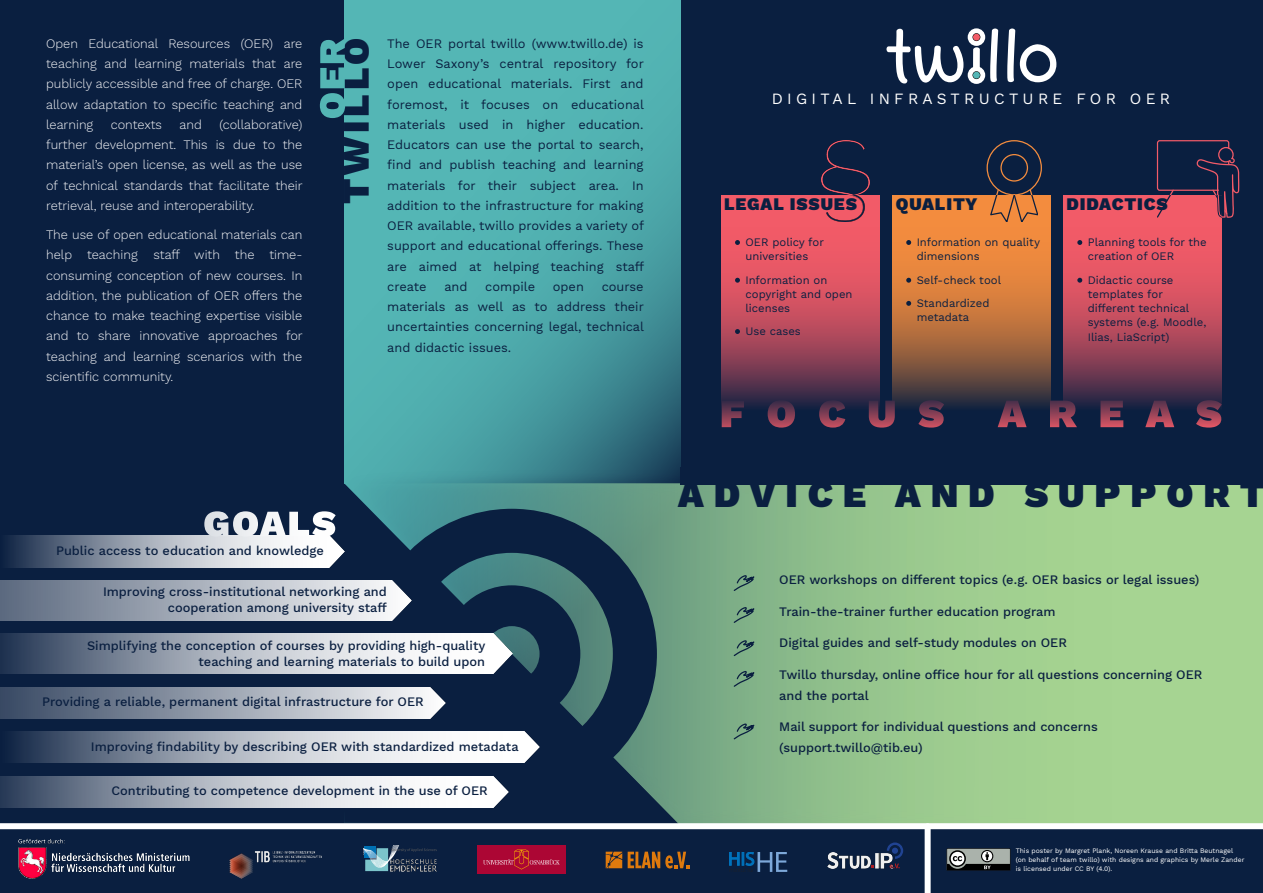
<style>
.page{position:relative;width:1263px;height:893px;background:#0a1f40}
.page>*{position:absolute;margin:0;border:0;box-sizing:border-box;transform-origin:0 0}
.t1{font:900 37.2px "Work Sans";letter-spacing:.265em;color:#0a1f40}
.t2{font:900 17.4px "Work Sans";letter-spacing:.05em;color:#0a1f40}
.t3{font:15.45px "Work Sans";letter-spacing:.28em;color:#fff}
.t4{font:500 12.75px/21px "Work Sans";color:#0a1f40}
.t5{font:300 12.75px/20.2px "Work Sans";color:#fafafc;text-align:justify}
.t6{font:12.75px/20.2px "Work Sans";color:#0a1f40;text-align:justify}
.t7{font:11.25px/14.2px "Work Sans";color:#0a1f40}
.t8{font:6.75px/8.7px "Work Sans";color:#fff}
</style>
<div class="page">
<img style="left:477px;top:846px;width:89px;height:27px">
<svg style="left:628px;top:852px;width:61px;height:16px"></svg>
<svg style="left:606px;top:852px;width:16px;height:16px"></svg>
<svg style="left:729px;top:852px;width:58px;height:20px"></svg>
<img style="left:876px;top:853px;width:5px;height:15px">
<svg style="left:881px;top:842px;width:22px;height:26px"></svg>
<img style="left:827px;top:853px;width:44px;height:15px">
<svg style="left:364px;top:845px;width:73px;height:26px"></svg>
<img style="left:391px;top:859px;width:46px;height:12px">
<img style="left:240px;top:851px;width:82px;height:12px">
<img style="left:229px;top:854px;width:25px;height:24px">
<img style="left:19px;top:838px;width:170px;height:34px">
<img style="left:19px;top:847px;width:27px;height:31px">
<img style="left:345px;top:0;width:335px;height:484px">
<img style="left:346px;top:470px;width:917px;height:365px">
<div style="left:680px;top:467px;width:583px;height:17px;background:#0a1f40"></div>
<svg style="left:732px;top:573px;width:23px;height:19px"></svg>
<svg style="left:732px;top:605px;width:23px;height:19px"></svg>
<svg style="left:732px;top:638px;width:23px;height:19px"></svg>
<svg style="left:732px;top:669px;width:23px;height:19px"></svg>
<svg style="left:732px;top:721px;width:23px;height:19px"></svg>
<svg style="left:320px;top:39px;width:25px;height:79px"></svg>
<svg style="left:367px;top:509px;width:290px;height:290px"></svg>
<svg style="left:443px;top:585px;width:137px;height:137px"></svg>
<img style="left:0;top:581px;width:412px;height:39px">
<img style="left:8px;top:536px;width:337px;height:31px">
<img style="left:0;top:687px;width:445px;height:31px">
<img style="left:0;top:776px;width:509px;height:31px">
<img style="left:13px;top:732px;width:526px;height:31px">
<img style="left:0;top:634px;width:512px;height:39px">
<svg style="left:204px;top:511px;width:132px;height:26px"></svg>
<div style="left:0;top:823px;width:1263px;height:6px;background:#fff"></div>
<img style="left:721px;top:195px;width:158px;height:215px">
<img style="left:892px;top:195px;width:159px;height:212px">
<img style="left:1063px;top:195px;width:159px;height:212px">
<svg style="left:722px;top:401px;width:22px;height:26px"></svg>
<svg style="left:768px;top:400px;width:27px;height:28px"></svg>
<svg style="left:819px;top:400px;width:26px;height:28px"></svg>
<svg style="left:869px;top:401px;width:26px;height:27px"></svg>
<svg style="left:918px;top:400px;width:26px;height:28px"></svg>
<svg style="left:998px;top:401px;width:28px;height:26px"></svg>
<svg style="left:1050px;top:401px;width:27px;height:26px"></svg>
<svg style="left:1100px;top:401px;width:23px;height:26px"></svg>
<svg style="left:1145px;top:401px;width:29px;height:26px"></svg>
<svg style="left:1196px;top:400px;width:26px;height:28px"></svg>
<img style="left:822px;top:140px;width:47px;height:81px">
<img style="left:827px;top:195px;width:37px;height:26px">
<div style="left:986px;top:140px;width:56px;height:55px;border:1px solid #f38c3e;border-radius:50%"></div>
<div style="left:1000px;top:154px;width:28px;height:28px;border:1px solid #f38c3e;border-radius:50%"></div>
<svg style="left:989px;top:189px;width:50px;height:36px"></svg>
<svg style="left:1156px;top:140px;width:83px;height:79px"></svg>
<svg style="left:886px;top:28px;width:112px;height:56px"></svg>
<svg style="left:1007px;top:29px;width:49px;height:53px"></svg>
<div style="left:925px;top:826px;width:6px;height:67px;background:#fff"></div>
<svg style="left:946px;top:848px;width:64px;height:22px"></svg>
<svg style="left:735px;top:240px;width:5px;height:5px"></svg>
<svg style="left:735px;top:278px;width:5px;height:5px"></svg>
<svg style="left:735px;top:329px;width:5px;height:5px"></svg>
<svg style="left:906px;top:240px;width:5px;height:5px"></svg>
<svg style="left:1077px;top:240px;width:5px;height:5px"></svg>
<svg style="left:906px;top:278px;width:5px;height:5px"></svg>
<svg style="left:1077px;top:278px;width:5px;height:5px"></svg>
<svg style="left:906px;top:301px;width:5px;height:5px"></svg>
<p class="t5" style="left:46px;top:33px;width:258px">Open Educational Resources (OER) are teaching and learning materials that are publicly accessible and free of charge. OER allow adaptation to specific teaching and learning</p>
<p class="t5" style="left:46px;top:114px;width:258px;text-indent:173px">(collaborative) further development. This is due to the material’s open license, as well as the use of technical standards that facilitate their retrieval, reuse and interoperability.</p>
<p class="t5" style="left:46px;top:225px;width:258px">The use of open educational materials can help teaching staff with the time&shy;consuming conception of new courses. In addition, the publication of OER offers the chance to make teaching expertise visible and to share innovative approaches for teaching and learning scenarios with the scientific community.</p>
<p class="t5" style="left:111px;top:114px;width:53px">contexts</p>
<p class="t5" style="left:180px;top:114px;width:24px">and</p>
<h1 class="t1" style="left:334px;top:204px;width:168px;rotate:-90deg">TWILLO</h1>
<p class="t6" style="left:387px;top:33px;width:258px">The OER portal twillo (www.twillo.de) is Lower Saxony’s central repository for open educational materials. First and foremost, it focuses on educational materials used in higher education.<br>Educators can use the portal to search, find and publish teaching and learning materials for their subject area. In addition to the infrastructure for making OER available, twillo provides a variety of support and educational offerings. These are aimed at helping teaching staff create</p>
<p class="t6" style="left:444px;top:276px;width:25px">and</p>
<p class="t6" style="left:485px;top:276px;width:51px">compile</p>
<p class="t6" style="left:553px;top:276px;width:33px">open</p>
<p class="t6" style="left:387px;top:276px;width:258px;text-indent:214px">course materials as well as to address their uncertainties concerning legal, technical and didactic issues.</p>
<p class="t3" style="left:772px;top:90px;width:400px">DIGITAL INFRASTRUCTURE FOR OER</p>
<h2 class="t2" style="left:724px;top:193px;width:134px">LEGAL ISSUES</h2>
<h2 class="t2" style="left:896px;top:194px;width:83px">QUALITY</h2>
<h2 class="t2" style="left:1066px;top:193px;width:103px">DIDACTICS</h2>
<p class="t7" style="left:745px;top:235px;width:80px">OER policy for universities</p>
<p class="t7" style="left:745px;top:273px;width:108px">Information on copyright and open licenses</p>
<p class="t7" style="left:745px;top:324px;width:57px">Use cases</p>
<p class="t7" style="left:917px;top:235px;width:125px">Information on quality dimensions</p>
<p class="t7" style="left:917px;top:268px;width:86px;line-height:23.2px">Self-check tool<br>Standardized</p>
<p class="t7" style="left:917px;top:310px;width:54px">metadata</p>
<p class="t7" style="left:1088px;top:235px;width:120px">Planning tools for the creation of OER</p>
<p class="t7" style="left:1088px;top:273px;width:120px">Didactic course templates for different technical systems (e.g. Moodle,<br>Ilias, LiaScript)</p>
<p class="t4" style="left:56px;top:540px;width:269px">Public access to education and knowledge</p>
<p class="t4" style="left:103px;top:584px;width:285px;line-height:15.8px;text-align:right">Improving cross-institutional networking and cooperation among university staff</p>
<p class="t4" style="left:87px;top:638px;width:400px;line-height:15.8px;text-align:right">Simplifying the conception of courses by providing high-quality teaching and learning materials to build upon</p>
<p class="t4" style="left:42px;top:691px;width:383px">Providing a reliable, permanent digital infrastructure for OER</p>
<p class="t4" style="left:91px;top:736px;width:429px">Improving findability by describing OER with standardized metadata</p>
<p class="t4" style="left:111px;top:780px;width:378px">Contributing to competence development in the use of OER</p>
<h1 class="t1" style="left:678px;top:473px;width:588px">ADVICE AND SUPPORT</h1>
<p class="t4" style="left:779px;top:569px;width:422px">OER workshops on different topics (e.g. OER basics or legal issues)</p>
<p class="t4" style="left:779px;top:601px;width:278px">Train-the-trainer further education program</p>
<p class="t4" style="left:779px;top:632px;width:289px">Digital guides and self-study modules on OER</p>
<p class="t4" style="left:779px;top:664px;width:425px">Twillo thursday, online office hour for all questions concerning OER and the portal</p>
<p class="t4" style="left:779px;top:716px;width:320px">Mail support for individual questions and concerns (support.twillo@tib.eu)</p>
<p class="t8" style="left:1016px;top:846px;width:230px">This poster by Margret Plank, Noreen Krause and Britta Beutnagel (on behalf of team twillo) with designs and graphics by Merle Zander is licensed under CC BY (4.0).</p>
</div>
